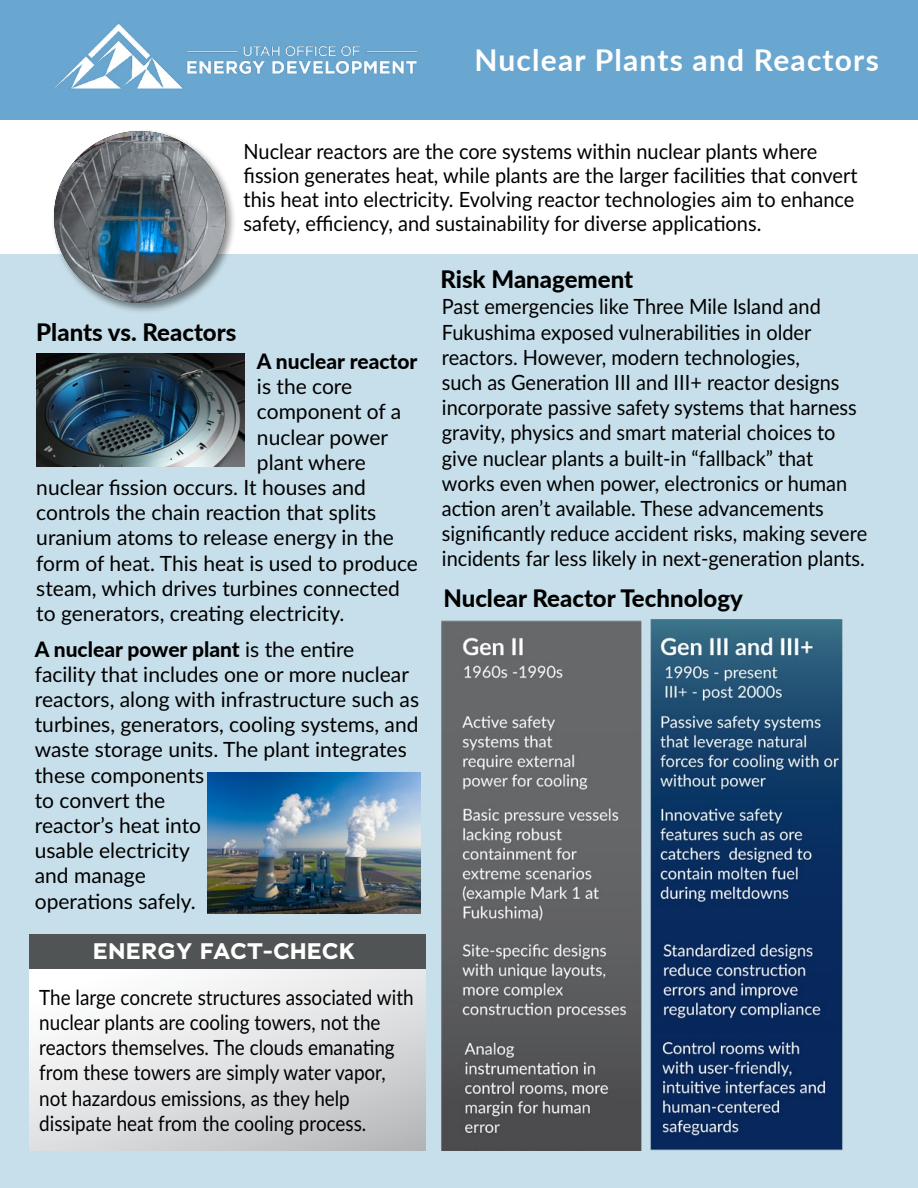
<style>
.page{position:relative;width:918px;height:1188px;background:#fff}
.page>*{position:absolute;margin:0;border:0;box-sizing:border-box;transform-origin:0 0}
.t1{font:700 30px "Lato";letter-spacing:.04em;color:#fff}
.t2{font:800 24px "Lato";color:#000}
.t3{font:700 22.5px "Adrianna";letter-spacing:.015em;color:#fff;scale:1.08 1}
.t4{font:21px/25.2px "Lato";color:#000}
.t5{font:21px/25.2px "Lato";color:#000;scale:.95 1}
.t6{font:21px/24px "Lato";color:#000101;scale:.95 1}
.t7{font:21px/25.2px "Lato";color:#000;scale:.9 1}
.t8{font:800 21px "Lato";color:#000}
.s1{font-weight:800}
</style>
<div class="page">
<div style="left:0;top:255px;width:918px;height:933px;background:#c7dfea"></div>
<svg style="left:29px;top:969px;width:396px;height:181px;background:#e1e1e3"></svg>
<div style="left:0;top:0;width:918px;height:120px;background:#69a7d0"></div>
<img style="left:54px;top:23px;width:364px;height:66px">
<img style="left:36px;top:353px;width:209px;height:114px">
<img style="left:208px;top:773px;width:213px;height:140px">
<div style="left:51px;top:128px;width:186px;height:186px;background:#000;opacity:.46"></div>
<img style="left:51px;top:131px;width:178px;height:175px">
<div style="left:29px;top:934px;width:396px;height:35px;background:#515455"></div>
<img style="left:442px;top:619px;width:401px;height:531px">
<h1 class="t1" style="left:474px;top:38px;width:406px">Nuclear Plants and Reactors</h1>
<p class="t6" style="left:244px;top:139px;width:648px">Nuclear reactors are the core systems within nuclear plants where fission generates heat, while plants are the larger facilities that convert this heat into electricity. Evolving reactor technologies aim to enhance safety, efficiency, and sustainability for diverse applications.</p>
<p class="t2" style="left:36px;top:314px;width:202px">Plants vs. Reactors</p>
<p class="t8" style="left:257px;top:346px;width:162px">A nuclear reactor</p>
<p class="t4" style="left:257px;top:373px;width:97px">is the core</p>
<p class="t4" style="left:257px;top:398px;width:146px">component of a</p>
<p class="t4" style="left:257px;top:423px;width:133px">nuclear power</p>
<p class="t4" style="left:257px;top:449px;width:110px">plant where</p>
<p class="t4" style="left:36px;top:474px;width:331px">nuclear fission occurs. It houses and</p>
<p class="t4" style="left:36px;top:499px;width:342px">controls the chain reaction that splits</p>
<p class="t4" style="left:36px;top:524px;width:359px">uranium atoms to release energy in the</p>
<p class="t4" style="left:36px;top:549px;width:383px">form of heat. This heat is used to produce</p>
<p class="t4" style="left:36px;top:575px;width:365px">steam, which drives turbines connected</p>
<p class="t4" style="left:36px;top:600px;width:310px">to generators, creating electricity.</p>
<p class="t4" style="left:35px;top:635px;width:386px"><span class="s1">A nuclear power plant</span> is the entire facility that includes one or more nuclear reactors, along with infrastructure such as turbines, generators, cooling systems, and waste storage units. The plant integrates these components<br>to convert the<br>reactor’s heat into<br>usable electricity<br>and manage<br>operations safely.</p>
<p class="t3" style="left:93px;top:936px;width:244px">ENERGY FACT-CHECK</p>
<p class="t7" style="left:39px;top:984px;width:417px">The large concrete structures associated with nuclear plants are cooling towers, not the reactors themselves. The clouds emanating from these towers are simply water vapor, not hazardous emissions, as they help dissipate heat from the cooling process.</p>
<p class="t2" style="left:440px;top:261px;width:194px">Risk Management</p>
<p class="t5" style="left:442px;top:293px;width:449px">Past emergencies like Three Mile Island and Fukushima exposed vulnerabilities in older reactors. However, modern technologies,<br>such as Generation III and III+ reactor designs incorporate passive safety systems that harness gravity, physics and smart material choices to give nuclear plants a built‑in “fallback” that works even when power, electronics or human action aren’t available. These advancements significantly reduce accident risks, making severe incidents far less likely in next-generation plants.</p>
<p class="t2" style="left:443px;top:581px;width:301px">Nuclear Reactor Technology</p>
</div>
